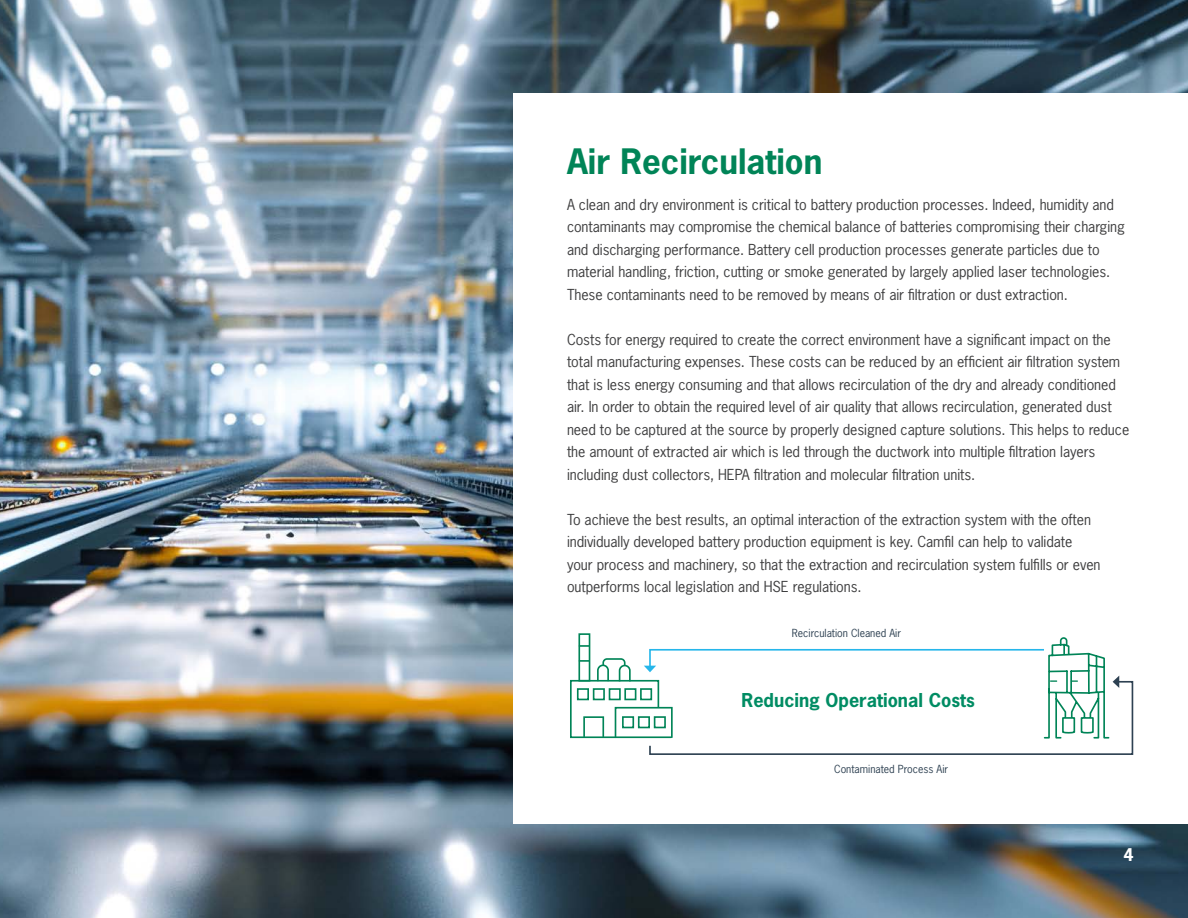
<style>
.page{position:relative;width:1188px;height:918px;background:#fff}
.page>*{position:absolute;margin:0;border:0;box-sizing:border-box;transform-origin:0 0}
.Heading{font:700 33px "News Gothic Std";color:#008457}
.Intro{font:700 18px "News Gothic Std";color:#008c63}
.Intro-2{font:700 16.5px "News Gothic Std";color:#fff}
.Paragraphs{font:14.25px/22.5px "News Gothic Std";letter-spacing:-.005em;color:#3e3e3f}
.Intro-3{font:10.5px "News Gothic Std";color:#2e4152}
</style>
<div class="page">
<img style="left:0;top:0;width:1188px;height:918px">
<div style="left:513px;top:94px;width:675px;height:730px;background:#fff"></div>
<div style="left:578px;top:633px;width:12px;height:49px;border:2px solid #008457"></div>
<svg style="left:570px;top:636px;width:564px;height:119px"></svg>
<p class="Heading" style="left:567px;top:139px;width:257px">Air Recirculation</p>
<p class="Paragraphs" style="left:567px;top:193px;width:559px">A clean and dry environment is critical to battery production processes. Indeed, humidity and contaminants may compromise the chemical balance of batteries compromising their charging and discharging performance. Battery cell production processes generate particles due to material handling, friction, cutting or smoke generated by largely applied laser technologies.<br>These contaminants need to be removed by means of air filtration or dust extraction.</p>
<p class="Paragraphs" style="left:567px;top:328px;width:564px">Costs for energy required to create the correct environment have a significant impact on the total manufacturing expenses. These costs can be reduced by an efficient air filtration system that is less energy consuming and that allows recirculation of the dry and already conditioned air. In order to obtain the required level of air quality that allows recirculation, generated dust need to be captured at the source by properly designed capture solutions. This helps to reduce the amount of extracted air which is led through the ductwork into multiple filtration layers including dust collectors, HEPA filtration and molecular filtration units.</p>
<p class="Paragraphs" style="left:567px;top:508px;width:535px">To achieve the best results, an optimal interaction of the extraction system with the often individually developed battery production equipment is key. Camfil can help to validate your process and machinery, so that the extraction and recirculation system fulfills or even outperforms local legislation and HSE regulations.</p>
<p class="Intro-3" style="left:792px;top:626px;width:111px">Recirculation Cleaned Air</p>
<p class="Intro" style="left:742px;top:689px;width:235px">Reducing Operational Costs</p>
<p class="Intro-3" style="left:834px;top:762px;width:116px">Contaminated Process Air</p>
<p class="Intro-2" style="left:1123px;top:844px;width:12px">4</p>
</div>
